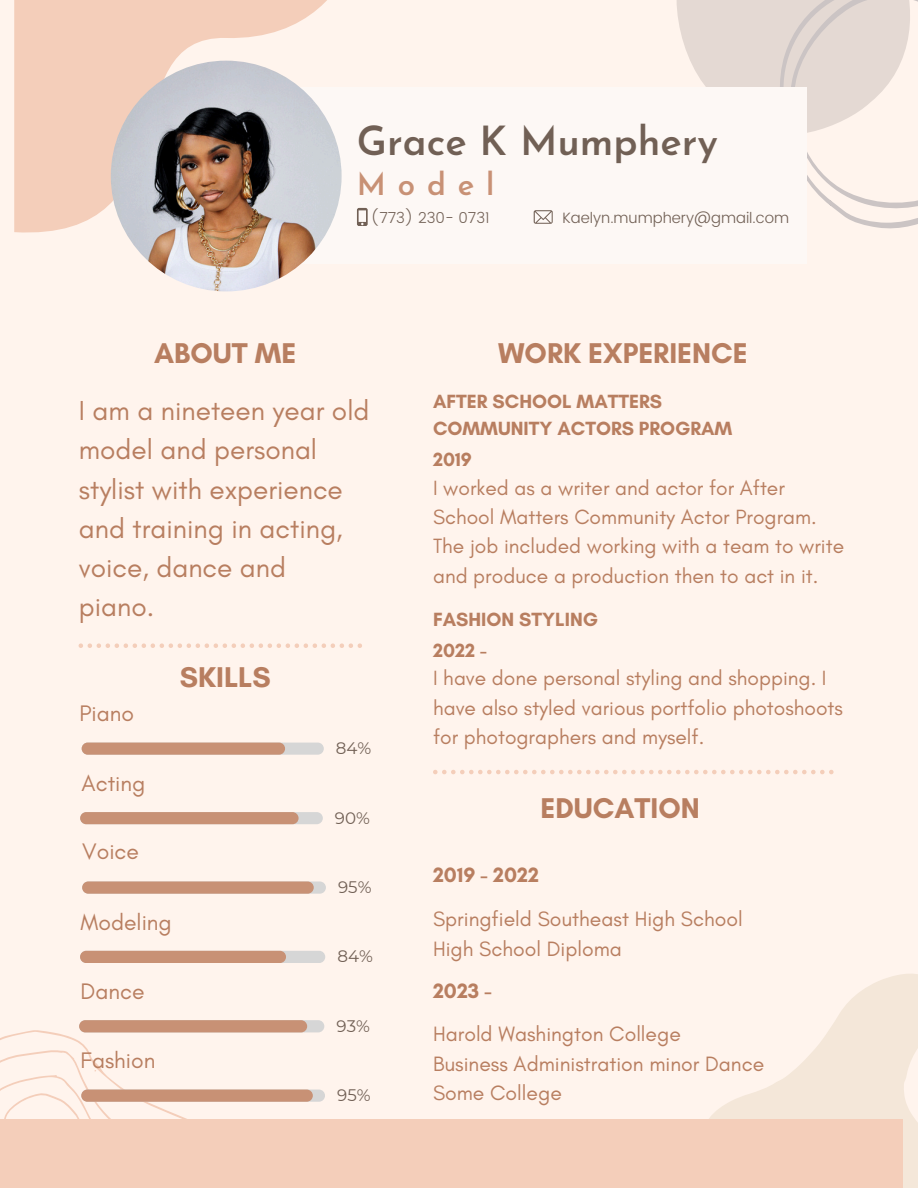
<style>
.page{position:relative;width:918px;height:1188px;background:#fff4ed}
.page>*{position:absolute;margin:0;border:0;box-sizing:border-box;transform-origin:0 0}
.t1{font:600 40.05px "Josefin Sans";color:#716055}
.t2{font:600 31.2px "Josefin Sans";letter-spacing:.38em;color:#c89175}
.t3{font:700 29.1px "Glacial Indifference";color:#b87e60}
.t4{font:28.05px/39.2px "Glacial Indifference";color:#b87e60}
.t5{font:22.95px "Glacial Indifference";color:#b87e60}
.t6{font:21.15px/29.7px "Glacial Indifference";color:#b87e60}
.t7{font:700 21.15px "Glacial Indifference";color:#b87e60}
.t8{font:21px/29.2px "Glacial Indifference";color:#b87e60}
.t9{font:700 19.5px "Glacial Indifference";color:#b87e60}
.t10{font:16.65px "Montserrat";color:#716055}
.t11{font:300 15px "Poppins";color:#716055}
</style>
<div class="page">
<svg style="left:14px;top:0;width:313px;height:242px;fill:#f4ceba"></svg>
<svg style="left:677px;top:0;width:241px;height:228px"></svg>
<div style="left:226px;top:87px;width:581px;height:177px;background:#fdf8f5"></div>
<img style="left:111px;top:61px;width:231px;height:230px;border-radius:50%">
<svg style="left:534px;top:210px;width:19px;height:14px"></svg>
<svg style="left:357px;top:208px;width:11px;height:18px"></svg>
<div style="left:82px;top:743px;width:242px;height:12px;background:#d6d6d6;border-radius:6px"></div>
<div style="left:82px;top:743px;width:203px;height:12px;background:#c89175;border-radius:6px"></div>
<div style="left:80px;top:812px;width:243px;height:12px;background:#d6d6d6;border-radius:6px"></div>
<div style="left:80px;top:812px;width:219px;height:12px;background:#c89175;border-radius:6px"></div>
<div style="left:82px;top:881px;width:244px;height:13px;background:#d6d6d6;border-radius:6px"></div>
<div style="left:82px;top:881px;width:232px;height:13px;background:#c89175;border-radius:6px"></div>
<svg style="left:0;top:1020px;width:226px;height:99px"></svg>
<div style="left:80px;top:951px;width:245px;height:12px;background:#d6d6d6;border-radius:6px"></div>
<div style="left:80px;top:951px;width:206px;height:12px;background:#c89175;border-radius:6px"></div>
<div style="left:79px;top:1020px;width:245px;height:12px;background:#d6d6d6;border-radius:6px"></div>
<div style="left:79px;top:1020px;width:228px;height:12px;background:#c89175;border-radius:6px"></div>
<svg style="left:709px;top:974px;width:209px;height:214px;fill:#f4e7d9"></svg>
<div style="left:0;top:1119px;width:903px;height:69px;background:#f4ceba"></div>
<svg style="left:433px;top:770px;width:401px;height:4px"></svg>
<svg style="left:79px;top:643px;width:283px;height:5px"></svg>
<div style="left:81px;top:1090px;width:244px;height:12px;background:#d6d6d6;border-radius:6px"></div>
<div style="left:81px;top:1090px;width:232px;height:12px;background:#c89175;border-radius:6px"></div>
<p class="t1" style="left:357px;top:125px;width:363px">Grace K Mumphery</p>
<p class="t2" style="left:357px;top:172px;width:139px">Model</p>
<h3 class="t11" style="left:371px;top:209px;width:120px">(773) 230- 0731</h3>
<h1 class="t11" style="left:562px;top:209px;width:228px">Kaelyn.mumphery@gmail.com</h1>
<p class="t3" style="left:154px;top:335px;width:144px">ABOUT ME</p>
<p class="t4" style="left:79px;top:391px;width:292px">I am a nineteen year old model and personal stylist with experience and training in acting, voice, dance and<br>piano.</p>
<p class="t5" style="left:79px;top:699px;width:56px">Piano</p>
<p class="t3" style="left:180px;top:659px;width:92px">SKILLS</p>
<p class="t5" style="left:82px;top:769px;width:65px">Acting</p>
<h2 class="t5" style="left:82px;top:837px;width:58px">Voice</h2>
<h2 class="t5" style="left:81px;top:908px;width:93px">Modeling</h2>
<h4 class="t5" style="left:81px;top:977px;width:65px">Dance</h4>
<h6 class="t5" style="left:81px;top:1047px;width:76px">Fashion</h6>
<p class="t10" style="left:336px;top:738px;width:37px">84%</p>
<p class="t10" style="left:335px;top:808px;width:36px">90%</p>
<p class="t10" style="left:338px;top:877px;width:35px">95%</p>
<p class="t10" style="left:338px;top:946px;width:37px">84%</p>
<p class="t10" style="left:337px;top:1016px;width:35px">93%</p>
<p class="t10" style="left:337px;top:1085px;width:35px">95%</p>
<p class="t3" style="left:498px;top:335px;width:251px">WORK EXPERIENCE</p>
<h6 class="t9" style="left:433px;top:390px;width:231px">AFTER SCHOOL MATTERS</h6>
<p class="t9" style="left:433px;top:417px;width:301px">COMMUNITY ACTORS PROGRAM</p>
<p class="t9" style="left:433px;top:448px;width:40px">2019</p>
<h2 class="t8" style="left:433px;top:473px;width:413px">I worked as a writer and actor for After School Matters Community Actor Program.<br>The job included working with a team to write and produce a production then to act in it.</h2>
<p class="t9" style="left:433px;top:607px;width:166px">FASHION STYLING</p>
<h6 class="t9" style="left:433px;top:638px;width:55px">2022 -</h6>
<h6 class="t8" style="left:433px;top:663px;width:411px">I have done personal styling and shopping. I have also styled various portfolio photoshoots for photographers and myself.</h6>
<h2 class="t3" style="left:540px;top:790px;width:161px">EDUCATION</h2>
<h6 class="t7" style="left:433px;top:862px;width:107px">2019 - 2022</h6>
<p class="t6" style="left:433px;top:904px;width:311px">Springfield Southeast High School<br>High School Diploma</p>
<h6 class="t7" style="left:433px;top:978px;width:60px">2023 -</h6>
<h6 class="t6" style="left:433px;top:1019px;width:333px">Harold Washington College<br>Business Administration minor Dance<br>Some College</h6>
</div>
